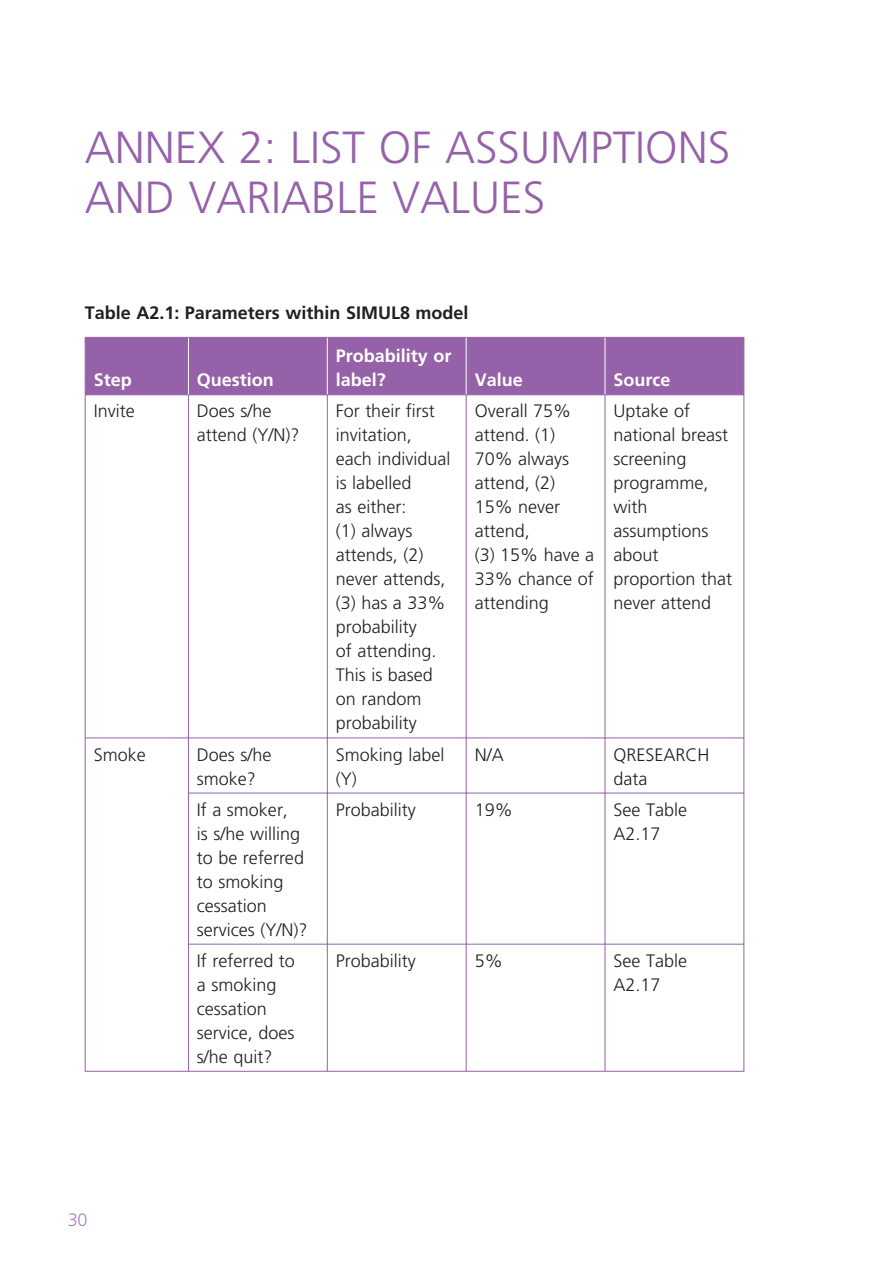
<style>
.page{position:relative;width:893px;height:1263px;background:#fff}
.page>*{position:absolute;margin:0;border:0;box-sizing:border-box;transform-origin:0 0}
.t1{font:300 45px/49.5px "Frutiger";color:#9561a8}
.t2{font:300 18px/24px "Frutiger";color:#231f20}
.t3{font:700 18px/24px "Frutiger";color:#fff}
.t4{font:700 18px "Frutiger";color:#231f20}
.t5{font:300 18px "Frutiger";color:#a981ba}
</style>
<div class="page">
<div style="left:86px;top:338px;width:657px;height:56px;background:#9561a8"></div>
<hr style="left:188px;top:395px;width:1px;height:343px;background:#9561a8">
<hr style="left:327px;top:395px;width:1px;height:343px;background:#9561a8">
<hr style="left:466px;top:395px;width:1px;height:343px;background:#9561a8">
<hr style="left:604px;top:395px;width:1px;height:343px;background:#9561a8">
<hr style="left:85px;top:738px;width:242px;height:1px;background:#9561a8">
<hr style="left:188px;top:738px;width:1px;height:55px;background:#9561a8">
<hr style="left:327px;top:738px;width:139px;height:1px;background:#9561a8">
<hr style="left:327px;top:738px;width:1px;height:55px;background:#9561a8">
<hr style="left:466px;top:738px;width:139px;height:1px;background:#9561a8">
<hr style="left:466px;top:738px;width:1px;height:55px;background:#9561a8">
<hr style="left:605px;top:738px;width:139px;height:1px;background:#9561a8">
<hr style="left:604px;top:738px;width:1px;height:55px;background:#9561a8">
<hr style="left:188px;top:793px;width:139px;height:1px;background:#9561a8">
<hr style="left:188px;top:793px;width:1px;height:151px;background:#9561a8">
<hr style="left:327px;top:793px;width:139px;height:1px;background:#9561a8">
<hr style="left:327px;top:793px;width:1px;height:151px;background:#9561a8">
<hr style="left:466px;top:793px;width:139px;height:1px;background:#9561a8">
<hr style="left:466px;top:793px;width:1px;height:151px;background:#9561a8">
<hr style="left:605px;top:793px;width:139px;height:1px;background:#9561a8">
<hr style="left:604px;top:793px;width:1px;height:151px;background:#9561a8">
<hr style="left:188px;top:944px;width:139px;height:1px;background:#9561a8">
<hr style="left:188px;top:945px;width:1px;height:126px;background:#9561a8">
<hr style="left:327px;top:944px;width:139px;height:1px;background:#9561a8">
<hr style="left:327px;top:945px;width:1px;height:126px;background:#9561a8">
<hr style="left:466px;top:944px;width:139px;height:1px;background:#9561a8">
<hr style="left:466px;top:945px;width:1px;height:126px;background:#9561a8">
<hr style="left:605px;top:944px;width:139px;height:1px;background:#9561a8">
<hr style="left:604px;top:945px;width:1px;height:126px;background:#9561a8">
<hr style="left:85px;top:1071px;width:659px;height:1px;background:#9561a8">
<hr style="left:85px;top:395px;width:1px;height:343px;background:#9561a8">
<hr style="left:743px;top:395px;width:1px;height:343px;background:#9561a8">
<hr style="left:85px;top:738px;width:1px;height:55px;background:#9561a8">
<hr style="left:743px;top:738px;width:1px;height:55px;background:#9561a8">
<hr style="left:85px;top:793px;width:1px;height:151px;background:#9561a8">
<hr style="left:743px;top:793px;width:1px;height:151px;background:#9561a8">
<hr style="left:85px;top:944px;width:1px;height:127px;background:#9561a8">
<hr style="left:743px;top:945px;width:1px;height:126px;background:#9561a8">
<hr style="left:85px;top:337px;width:103px;height:1px;background:#9561a8">
<hr style="left:85px;top:338px;width:1px;height:56px;background:#9561a8">
<hr style="left:188px;top:337px;width:556px;height:1px;background:#9561a8">
<hr style="left:743px;top:338px;width:1px;height:56px;background:#9561a8">
<hr style="left:85px;top:394px;width:520px;height:1px;background:#9561a8">
<hr style="left:605px;top:394px;width:139px;height:1px;background:#9561a8">
<hr style="left:188px;top:338px;width:1px;height:56px;background:#fff">
<hr style="left:327px;top:338px;width:1px;height:56px;background:#fff">
<hr style="left:466px;top:338px;width:1px;height:56px;background:#fff">
<hr style="left:604px;top:338px;width:1px;height:56px;background:#fff">
<h1 class="t1" style="left:85px;top:126px;width:647px">ANNEX 2: LIST OF ASSUMPTIONS<br>AND VARIABLE VALUES</h1>
<p class="t4" style="left:85px;top:305px;width:385px">Table A2.1: Parameters within SIMUL8 model</p>
<p class="t3" style="left:94px;top:369px;width:40px">Step</p>
<p class="t3" style="left:197px;top:369px;width:79px">Question</p>
<p class="t3" style="left:336px;top:345px;width:117px">Probability or label?</p>
<p class="t3" style="left:474px;top:369px;width:50px">Value</p>
<p class="t3" style="left:613px;top:369px;width:59px">Source</p>
<p class="t2" style="left:94px;top:401px;width:42px">Invite</p>
<p class="t2" style="left:197px;top:401px;width:104px">Does s/he attend (Y/N)?</p>
<p class="t2" style="left:336px;top:401px;width:116px">For their first invitation, each individual is labelled<br>as either:<br>(1) always attends, (2) never attends, (3) has a 33% probability<br>of attending.<br>This is based on random probability</p>
<p class="t2" style="left:474px;top:401px;width:121px">Overall 75% attend. (1)<br>70% always attend, (2)<br>15% never attend,<br>(3) 15% have a<br>33% chance of attending</p>
<p class="t2" style="left:613px;top:401px;width:120px">Uptake of national breast screening programme, with assumptions about proportion that never attend</p>
<p class="t2" style="left:94px;top:744px;width:54px">Smoke</p>
<p class="t2" style="left:197px;top:744px;width:76px">Does s/he smoke?</p>
<p class="t2" style="left:336px;top:744px;width:110px">Smoking label (Y)</p>
<p class="t2" style="left:474px;top:744px;width:31px">N/A</p>
<p class="t2" style="left:613px;top:744px;width:98px">QRESEARCH data</p>
<p class="t2" style="left:197px;top:799px;width:112px">If a smoker,<br>is s/he willing to be referred to smoking cessation services (Y/N)?</p>
<p class="t2" style="left:336px;top:799px;width:81px">Probability</p>
<p class="t2" style="left:474px;top:799px;width:40px">19%</p>
<p class="t2" style="left:613px;top:799px;width:75px">See Table<br>A2.17</p>
<p class="t2" style="left:197px;top:950px;width:99px">If referred to a smoking cessation service, does s/he quit?</p>
<p class="t2" style="left:336px;top:950px;width:81px">Probability</p>
<p class="t2" style="left:474px;top:950px;width:30px">5%</p>
<p class="t2" style="left:613px;top:950px;width:75px">See Table<br>A2.17</p>
<p class="t5" style="left:68px;top:1212px;width:21px">30</p>
</div>
